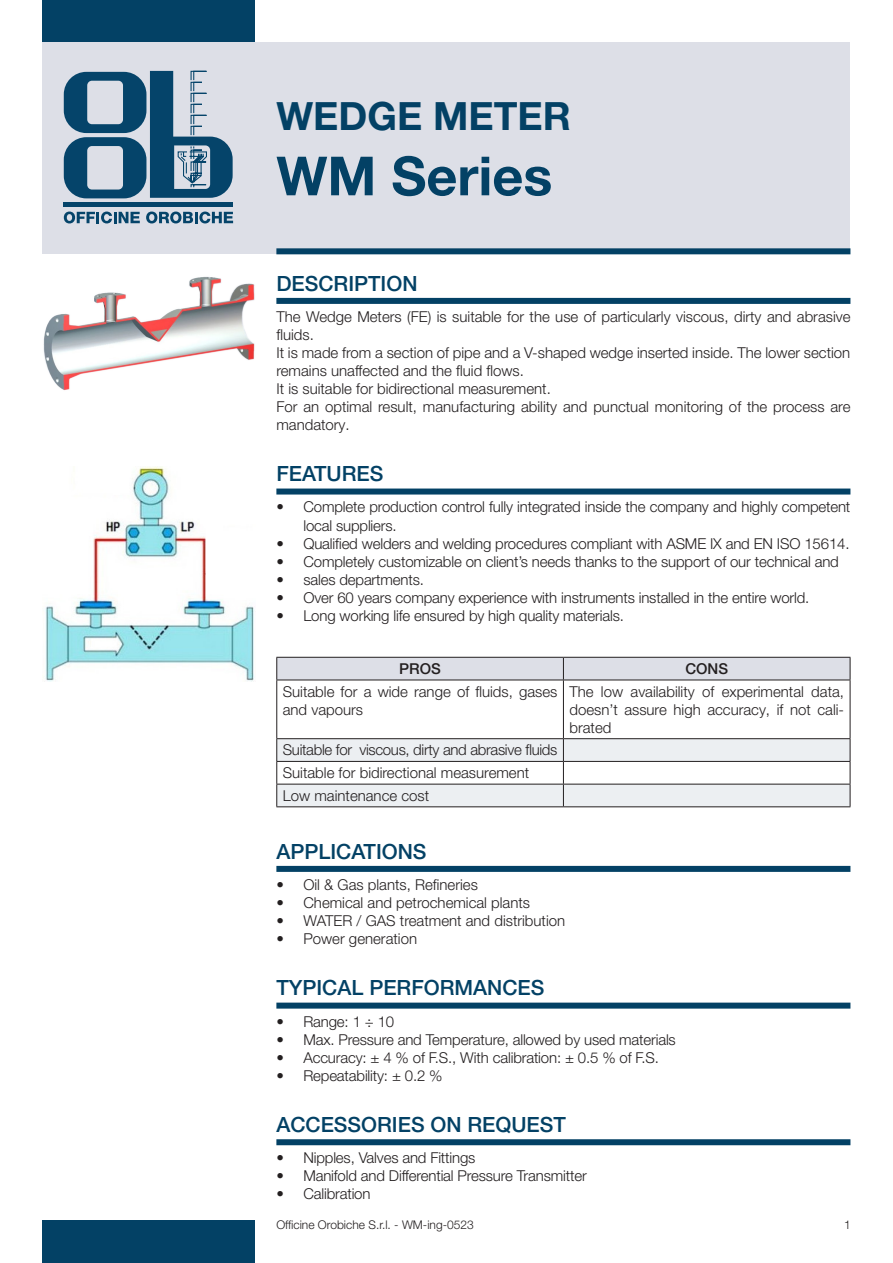
<style>
.page{position:relative;width:893px;height:1263px;background:#fff}
.page>*{position:absolute;margin:0;border:0;box-sizing:border-box;transform-origin:0 0}
.t1{font:700 54px "Helvetica Neue LT Pro";color:#034165}
.t2{font:700 39px "Helvetica Neue LT Pro";color:#034165}
.t3{font:500 21px "Helvetica Neue LT Pro";color:#034165}
.t4{font:300 15px/18px "Helvetica Neue LT Pro";letter-spacing:-.01em;color:#231f20}
.t5{font:500 15px "Helvetica Neue LT Pro";color:#231f20}
.t6{font:300 12px "Helvetica Neue LT Pro";color:#231f20}
</style>
<div class="page">
<div style="left:43px;top:0;width:212px;height:43px;background:#034165"></div>
<div style="left:43px;top:1220px;width:212px;height:43px;background:#034165"></div>
<div style="left:43px;top:43px;width:807px;height:211px;background:#dddfe7"></div>
<div style="left:276px;top:248px;width:574px;height:6px;background:#034165"></div>
<svg style="left:64px;top:212px;width:76px;height:11px"></svg>
<svg style="left:146px;top:212px;width:87px;height:11px"></svg>
<svg style="left:64px;top:70px;width:169px;height:128px"></svg>
<div style="left:64px;top:202px;width:169px;height:5px;background:#05446a"></div>
<div style="left:276px;top:298px;width:574px;height:6px;background:#034165"></div>
<div style="left:276px;top:488px;width:574px;height:6px;background:#034165"></div>
<div style="left:276px;top:866px;width:574px;height:6px;background:#034165"></div>
<img style="left:43px;top:276px;width:212px;height:114px">
<svg style="left:276px;top:657px;width:575px;height:23px;background:#d1d3da"></svg>
<hr style="left:276px;top:680px;width:287px;height:1px;background:#231f20">
<hr style="left:276px;top:680px;width:1px;height:58px;background:#231f20">
<hr style="left:563px;top:680px;width:287px;height:1px;background:#231f20">
<hr style="left:563px;top:680px;width:1px;height:58px;background:#231f20">
<hr style="left:850px;top:680px;width:1px;height:58px;background:#231f20">
<hr style="left:276px;top:738px;width:287px;height:1px;background:#231f20">
<hr style="left:563px;top:738px;width:287px;height:1px;background:#231f20">
<svg style="left:276px;top:739px;width:575px;height:68px"></svg>
<hr style="left:276px;top:806px;width:287px;height:1px;background:#231f20">
<hr style="left:563px;top:806px;width:287px;height:1px;background:#231f20">
<div style="left:276px;top:1002px;width:574px;height:6px;background:#034165"></div>
<div style="left:276px;top:1139px;width:574px;height:6px;background:#034165"></div>
<img style="left:45px;top:466px;width:209px;height:215px">
<p class="t2" style="left:276px;top:92px;width:296px">WEDGE METER</p>
<p class="t1" style="left:276px;top:142px;width:277px">WM Series</p>
<p class="t3" style="left:276px;top:271px;width:143px">DESCRIPTION</p>
<p class="t4" style="left:276px;top:307px;width:576px">The Wedge Meters (FE) is suitable for the use of particularly viscous, dirty and abrasive fluids.</p>
<p class="t4" style="left:276px;top:343px;width:575px">It is made from a section of pipe and a V-shaped wedge inserted inside. The lower section remains unaffected and the fluid flows.</p>
<p class="t4" style="left:276px;top:379px;width:276px">It is suitable for bidirectional measurement.</p>
<p class="t4" style="left:276px;top:397px;width:576px">For an optimal result, manufacturing ability and punctual monitoring of the process are mandatory.</p>
<p class="t3" style="left:276px;top:461px;width:108px">FEATURES</p>
<p class="t4" style="left:303px;top:498px;width:548px;text-indent:-27px">• Complete production control fully integrated inside the company and highly competent local suppliers.</p>
<p class="t4" style="left:276px;top:534px;width:575px">• Qualified welders and welding procedures compliant with ASME IX and EN ISO 15614.</p>
<p class="t4" style="left:276px;top:552px;width:564px">• Completely customizable on client’s needs thanks to the support of our technical and</p>
<p class="t4" style="left:276px;top:570px;width:149px">• sales departments.</p>
<p class="t4" style="left:276px;top:588px;width:535px">• Over 60 years company experience with instruments installed in the entire world.</p>
<p class="t4" style="left:276px;top:606px;width:349px">• Long working life ensured by high quality materials.</p>
<p class="t5" style="left:399px;top:660px;width:43px">PROS</p>
<p class="t5" style="left:685px;top:660px;width:44px">CONS</p>
<p class="t4" style="left:283px;top:682px;width:276px">Suitable for a wide range of fluids, gases and vapours</p>
<p class="t4" style="left:569px;top:682px;width:276px;text-align:justify">The low availability of experimental data, doesn’t assure high accuracy, if not cali&shy;brated</p>
<p class="t4" style="left:283px;top:741px;width:276px">Suitable for viscous, dirty and abrasive fluids</p>
<p class="t4" style="left:283px;top:763px;width:248px">Suitable for bidirectional measurement</p>
<p class="t4" style="left:283px;top:786px;width:148px">Low maintenance cost</p>
<p class="t3" style="left:276px;top:838px;width:152px">APPLICATIONS</p>
<p class="t4" style="left:276px;top:875px;width:203px">• Oil &amp; Gas plants, Refineries</p>
<p class="t4" style="left:276px;top:893px;width:255px">• Chemical and petrochemical plants</p>
<p class="t4" style="left:276px;top:911px;width:290px">• WATER / GAS treatment and distribution</p>
<p class="t4" style="left:276px;top:929px;width:142px">• Power generation</p>
<p class="t3" style="left:276px;top:975px;width:270px">TYPICAL PERFORMANCES</p>
<p class="t4" style="left:276px;top:1012px;width:119px">• Range: 1 ÷ 10</p>
<p class="t4" style="left:276px;top:1030px;width:401px">• Max. Pressure and Temperature, allowed by used materials</p>
<p class="t4" style="left:276px;top:1048px;width:384px">• Accuracy: ± 4 % of F.S., With calibration: ± 0.5 % of F.S.</p>
<p class="t4" style="left:276px;top:1066px;width:168px">• Repeatability: ± 0.2 %</p>
<p class="t3" style="left:276px;top:1112px;width:291px">ACCESSORIES ON REQUEST</p>
<p class="t4" style="left:276px;top:1148px;width:201px">• Nipples, Valves and Fittings</p>
<p class="t4" style="left:276px;top:1166px;width:312px">• Manifold and Differential Pressure Transmitter</p>
<p class="t4" style="left:276px;top:1184px;width:96px">• Calibration</p>
<p class="t6" style="left:276px;top:1217px;width:199px">Officine Orobiche S.r.l. - WM-ing-0523</p>
<p class="t6" style="left:844px;top:1217px;width:8px">1</p>
</div>
